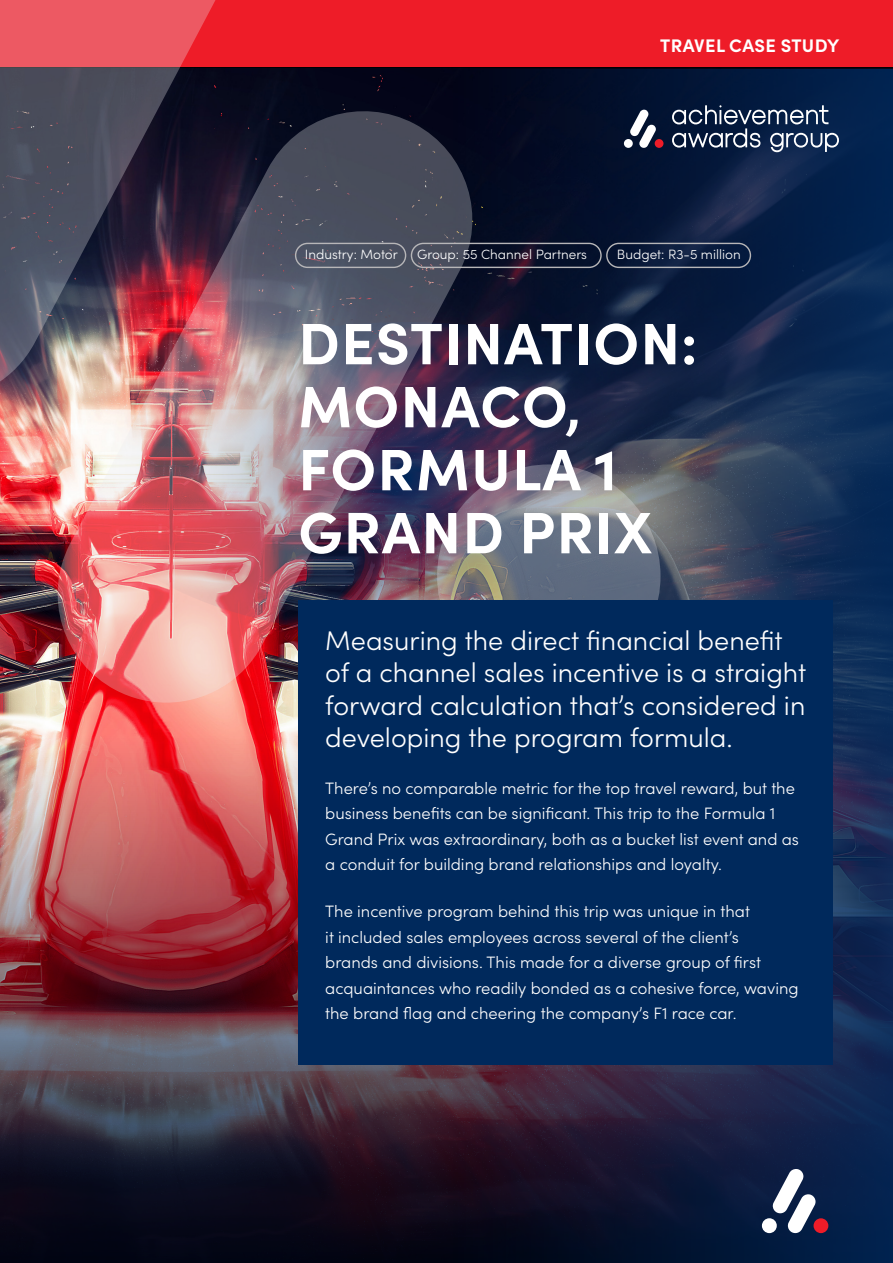
<style>
.page{position:relative;width:893px;height:1263px;background:#fff}
.page>*{position:absolute;margin:0;border:0;box-sizing:border-box;transform-origin:0 0}
.main_heading_-_white{font:700 58.5px/63px "Sofia Pro";letter-spacing:.02em;color:#fff}
.main_intro{font:300 27px/32.4px "Sofia Pro";color:#fff}
.success_story{font:700 18.15px "Sofia Pro";letter-spacing:.02em;color:#fff}
.body{font:300 16.5px/25.5px "Sofia Pro";color:#fff}
.capsule-white{font:300 13.5px "Sofia Pro";color:#fff}
</style>
<div class="page">
<div style="left:0;top:0;width:893px;height:68px;background:#ee1c28"></div>
<img style="left:0;top:69px;width:893px;height:1194px">
<svg style="left:81px;top:322px;width:650px;height:314px;background:#4d5361"></svg>
<img style="left:0;top:0;width:660px;height:703px">
<div style="left:762px;top:1218px;width:15px;height:15px;background:#fff;border-radius:50%"></div>
<div style="left:813px;top:1218px;width:15px;height:15px;background:#ee1c28;border-radius:50%"></div>
<svg style="left:773px;top:1169px;width:43px;height:64px"></svg>
<div style="left:624px;top:139px;width:9px;height:9px;background:#fff;border-radius:50%"></div>
<div style="left:655px;top:139px;width:8px;height:9px;background:#ee1c28;border-radius:50%"></div>
<svg style="left:630px;top:110px;width:26px;height:38px"></svg>
<svg style="left:672px;top:105px;width:167px;height:47px;background:#394c69"></svg>
<div style="left:411px;top:243px;width:191px;height:25px;border:1px solid #b7b6b8;border-radius:12px"></div>
<div style="left:295px;top:243px;width:111px;height:25px;border:1px solid #b7b6b8;border-radius:12px"></div>
<div style="left:606px;top:243px;width:145px;height:25px;border:1px solid #b7b6b8;border-radius:12px"></div>
<div style="left:298px;top:600px;width:535px;height:465px;background:#00295c"></div>
<p class="success_story" style="left:660px;top:31px;width:181px">TRAVEL CASE STUDY</p>
<p class="capsule-white" style="left:305px;top:245px;width:95px">Industry: Motor</p>
<p class="capsule-white" style="left:417px;top:245px;width:171px">Group: 55 Channel Partners</p>
<p class="capsule-white" style="left:617px;top:245px;width:125px">Budget: R3-5 million</p>
<p class="main_heading_-_white" style="left:298px;top:308px;width:401px">DESTINATION:<br>MONACO,<br>FORMULA 1<br>GRAND PRIX</p>
<p class="main_intro" style="left:325px;top:623px;width:482px">Measuring the direct financial benefit of a channel sales incentive is a straight forward calculation that’s considered in developing the program formula.</p>
<p class="body" style="left:325px;top:774px;width:475px">There’s no comparable metric for the top travel reward, but the business benefits can be significant. This trip to the Formula 1<br>Grand Prix was extraordinary, both as a bucket list event and as a conduit for building brand relationships and loyalty.</p>
<p class="body" style="left:325px;top:898px;width:475px">The incentive program behind this trip was unique in that<br>it included sales employees across several of the client’s<br>brands and divisions. This made for a diverse group of first acquaintances who readily bonded as a cohesive force, waving the brand flag and cheering the company’s F1 race car.</p>
</div>
